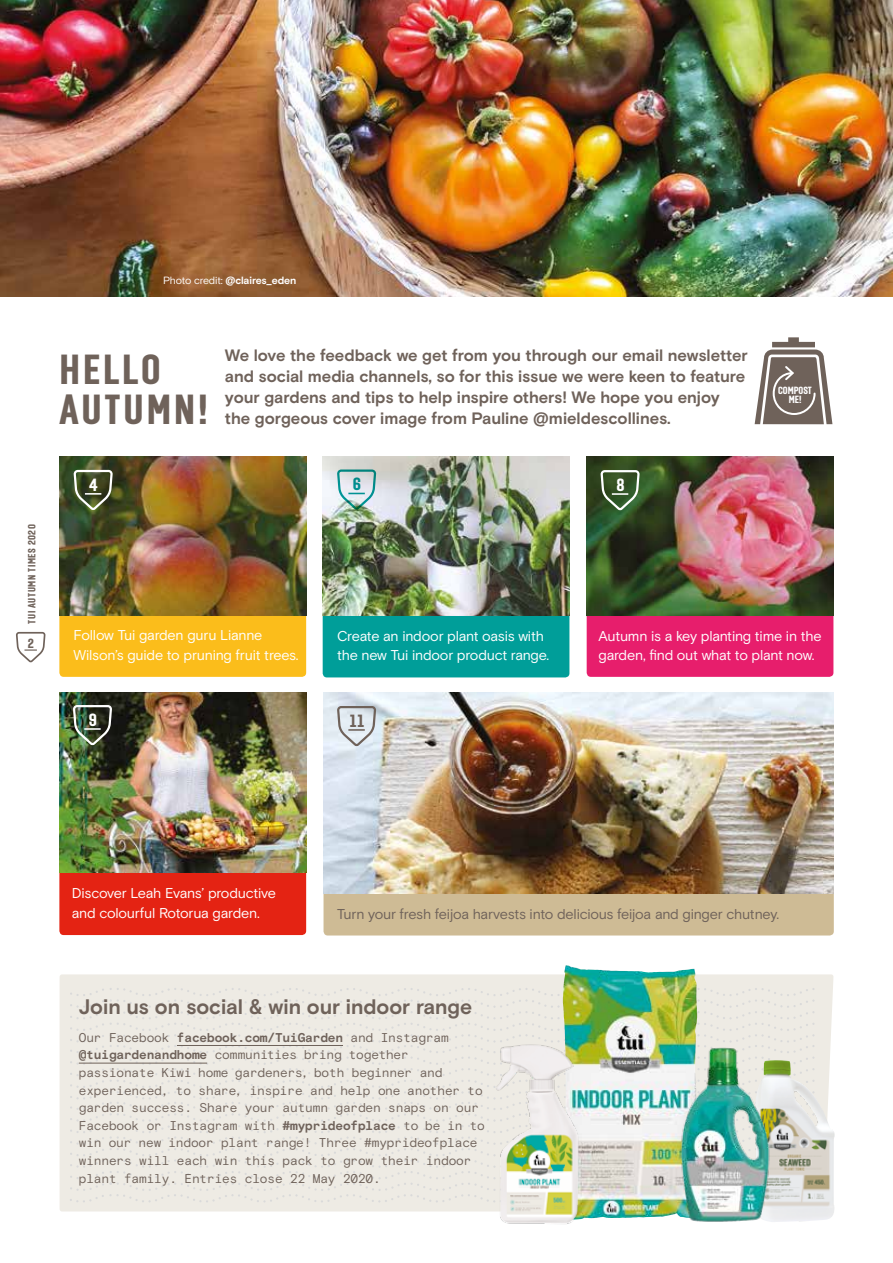
<style>
.page{position:relative;width:893px;height:1263px;background:#fff}
.page>*{position:absolute;margin:0;border:0;box-sizing:border-box;transform-origin:0 0}
.t1{font:800 42px/40.5px "Solido Condensed";letter-spacing:.07em;color:#6f625a}
.t2{font:700 21px "Basis Grotesque Pro";color:#6f625a}
.t3{font:800 17.7px "Solido Condensed";color:#fff}
.t4{font:800 17.7px "Solido Condensed";color:#6f625a}
.t5{font:800 17.7px "Solido Condensed";color:#009e99}
.t6{font:700 16.5px/21px "Basis Grotesque Pro";letter-spacing:-.005em;color:#6f625a}
.t7{font:14.25px/19.5px "Basis Grotesque Pro";letter-spacing:-.015em;color:#fff}
.t8{font:14.25px "Basis Grotesque Pro";letter-spacing:-.02em;color:#6f625a}
.t9{font:800 13.35px "Solido Condensed";color:#6f625a}
.t10{font:12.75px/17.5px "Basis Grotesque Pro Mono";letter-spacing:-.01em;color:#6f625a}
.t11{font:700 10.5px "Basis Grotesque Pro";letter-spacing:-.01em;color:#fff}
.t12{font:800 10.5px "Solido Condensed";letter-spacing:.055em;color:#6f625a}
.t13{font:800 10.5px/8.7px "Solido Condensed";color:#fff;text-align:center}
.s1{font-weight:400}
.s2{font-weight:700}
</style>
<div class="page">
<div style="left:60px;top:974px;width:773px;height:237px;background:#eeebe4"></div>
<div style="left:70px;top:988px;width:745px;height:214px;background:#eeebe4"></div>
<div style="left:59px;top:579px;width:247px;height:98px;background:#fbbd1b;border-radius:4px"></div>
<img style="left:0;top:0;width:893px;height:297px">
<hr style="left:177px;top:1045px;width:166px;height:1px;background:#6f625a">
<hr style="left:79px;top:1063px;width:128px;height:1px;background:#6f625a">
<hr style="left:892px;top:1039px;width:1px;height:224px;background:#eeebe4">
<svg style="left:755px;top:337px;width:77px;height:87px"></svg>
<img style="left:60px;top:456px;width:246px;height:159px">
<svg style="left:72px;top:469px;width:42px;height:43px;background:#5b6545"></svg>
<div style="left:323px;top:592px;width:246px;height:85px;background:#009e99;border-radius:4px"></div>
<img style="left:323px;top:456px;width:246px;height:159px">
<svg style="left:336px;top:468px;width:41px;height:43px;background:#b5d0d1"></svg>
<div style="left:587px;top:579px;width:246px;height:98px;background:#e71e6c;border-radius:4px"></div>
<img style="left:587px;top:456px;width:246px;height:160px">
<svg style="left:599px;top:469px;width:42px;height:43px;background:#547049"></svg>
<div style="left:59px;top:837px;width:247px;height:98px;background:#e42313;border-radius:4px"></div>
<img style="left:60px;top:692px;width:246px;height:180px">
<img style="left:71px;top:704px;width:42px;height:43px">
<div style="left:324px;top:850px;width:510px;height:85px;background:#cebb95;border-radius:4px"></div>
<img style="left:323px;top:692px;width:510px;height:201px">
<svg style="left:335px;top:705px;width:42px;height:43px;background:#cdd3d8"></svg>
<img style="left:563px;top:965px;width:137px;height:253px">
<img style="left:776px;top:1060px;width:59px;height:162px">
<img style="left:672px;top:1046px;width:104px;height:176px">
<img style="left:466px;top:1030px;width:142px;height:194px">
<svg style="left:16px;top:631px;width:30px;height:32px"></svg>
<p class="t11" style="left:163px;top:275px;width:135px"><span class="s1">Photo credit:</span> @claires_eden</p>
<p class="t12" style="left:26px;top:624px;width:101px;rotate:-90deg">TUI AUTUMN TIMES 2020</p>
<p class="t9" style="left:28px;top:636px;width:8px">2</p>
<h1 class="t1" style="left:60px;top:351px;width:150px">HELLO<br>AUTUMN!</h1>
<p class="t6" style="left:225px;top:345px;width:524px">We love the feedback we get from you through our email newsletter and social media channels, so for this issue we were keen to feature your gardens and tips to help inspire others! We hope you enjoy the gorgeous cover image from Pauline @mieldescollines.</p>
<h3 class="t3" style="left:89px;top:475px;width:10px">4</h3>
<h3 class="t5" style="left:353px;top:474px;width:10px">6</h3>
<h3 class="t3" style="left:616px;top:475px;width:10px">8</h3>
<p class="t13" style="left:778px;top:387px;width:35px">COMPOST<br>ME!</p>
<p class="t7" style="left:74px;top:625px;width:227px">Follow Tui garden guru Lianne<br>Wilson’s guide to pruning fruit trees.</p>
<h3 class="t3" style="left:89px;top:710px;width:10px">9</h3>
<p class="t7" style="left:337px;top:626px;width:214px">Create an indoor plant oasis with the new Tui indoor product range.</p>
<h3 class="t4" style="left:350px;top:711px;width:16px">11</h3>
<p class="t7" style="left:598px;top:626px;width:224px">Autumn is a key planting time in the garden, find out what to plant now.</p>
<p class="t7" style="left:72px;top:883px;width:206px">Discover Leah Evans’ productive and colourful Rotorua garden.</p>
<p class="t8" style="left:337px;top:906px;width:444px">Turn your fresh feijoa harvests into delicious feijoa and ginger chutney.</p>
<h2 class="t2" style="left:79px;top:995px;width:395px">Join us on social &amp; win our indoor range</h2>
<p class="t10" style="left:79px;top:1028px;width:408px">Our Facebook <span class="s2">facebook.com/TuiGarden</span> and Instagram <span class="s2">@tuigardenandhome</span> communities bring together passionate Kiwi home gardeners, both beginner and experienced, to share, inspire and help one another to garden success. Share your autumn garden snaps on our Facebook or Instagram with <span class="s2">#myprideofplace</span> to be in to win our new indoor plant range! Three #myprideofplace winners will each win this pack to grow their indoor plant family. Entries close 22 May 2020.</p>
</div>
